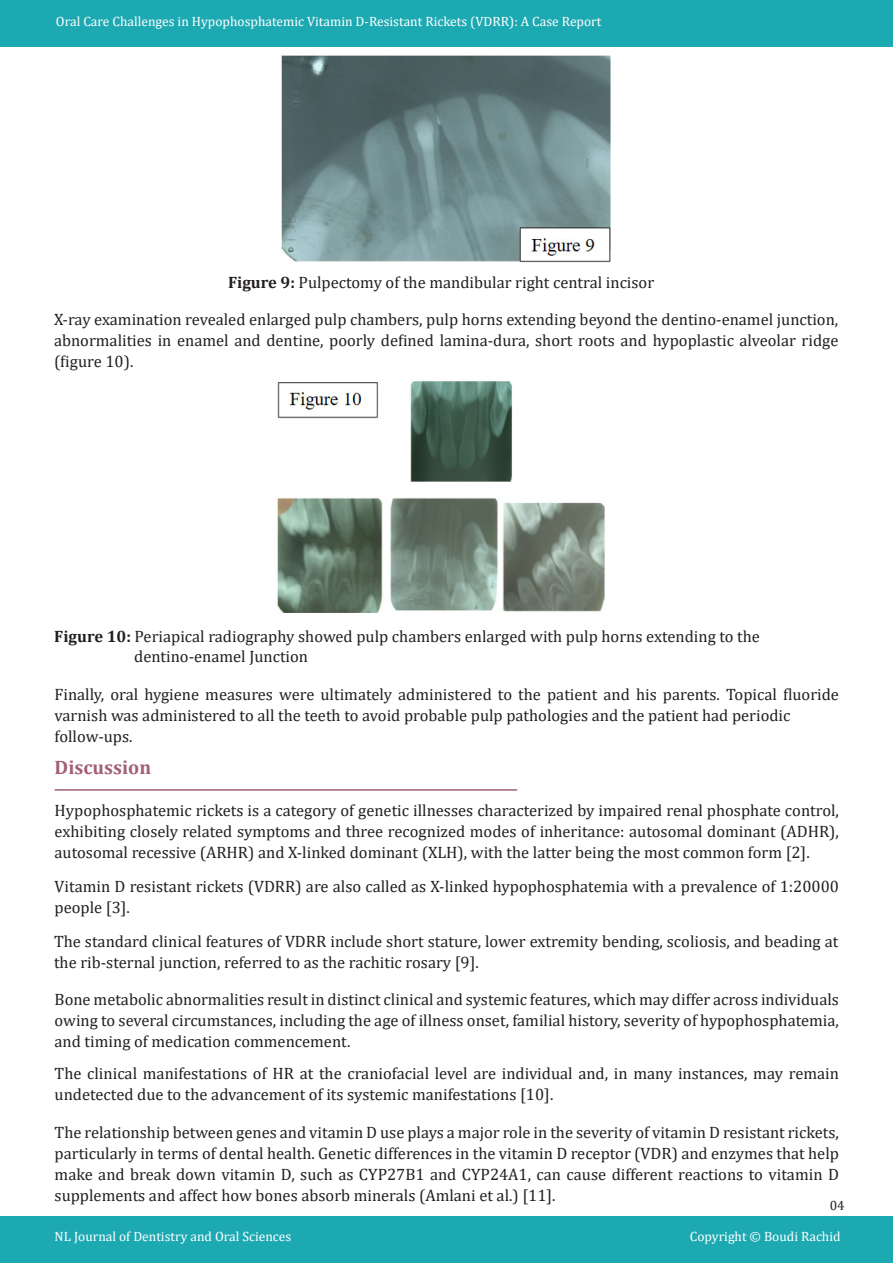
<style>
.page{position:relative;width:893px;height:1263px;background:#fff}
.page>*{position:absolute;margin:0;border:0;box-sizing:border-box;transform-origin:0 0}
.t1{font:700 19.5px "Cambria";color:#a25f78}
.t2{font:16.5px/21px "Cambria";color:#231f20;text-align:justify}
.t3{font:13.5px "Cambria";color:#fff}
.t4{font:13.5px "Cambria";color:#231f20}
.s1{font-weight:700}
</style>
<div class="page">
<div style="left:0;top:0;width:893px;height:47px;background:#1da9b2"></div>
<div style="left:0;top:1216px;width:893px;height:47px;background:#1da9b2"></div>
<hr style="left:55px;top:789px;width:462px;height:2px;background:#a25f78">
<img style="left:282px;top:55px;width:329px;height:208px">
<img style="left:277px;top:381px;width:328px;height:232px">
<p class="t3" style="left:56px;top:14px;width:547px">Oral Care Challenges in Hypophosphatemic Vitamin D-Resistant Rickets (VDRR): A Case Report</p>
<p class="t2" style="left:228px;top:272px;width:428px"><span class="s1">Figure 9:</span> Pulpectomy of the mandibular right central incisor</p>
<p class="t2" style="left:54px;top:309px;width:786px">X-ray examination revealed enlarged pulp chambers, pulp horns extending beyond the dentino-enamel junction, abnormalities in enamel and dentine, poorly defined lamina-dura, short roots and hypoplastic alveolar ridge (figure 10).</p>
<p class="t2" style="left:54px;top:626px;width:707px"><span class="s1">Figure 10:</span> Periapical radiography showed pulp chambers enlarged with pulp horns extending to the</p>
<p class="t2" style="left:134px;top:646px;width:176px">dentino-enamel Junction</p>
<p class="t2" style="left:55px;top:683px;width:786px">Finally, oral hygiene measures were ultimately administered to the patient and his parents. Topical fluoride varnish was administered to all the teeth to avoid probable pulp pathologies and the patient had periodic</p>
<p class="t2" style="left:55px;top:725px;width:79px">follow-ups.</p>
<p class="t1" style="left:55px;top:754px;width:98px">Discussion</p>
<p class="t2" style="left:55px;top:800px;width:786px">Hypophosphatemic rickets is a category of genetic illnesses characterized by impaired renal phosphate control, exhibiting closely related symptoms and three recognized modes of inheritance: autosomal dominant (ADHR), autosomal recessive (ARHR) and X-linked dominant (XLH), with the latter being the most common form [2].</p>
<p class="t2" style="left:55px;top:876px;width:786px">Vitamin D resistant rickets (VDRR) are also called as X-linked hypophosphatemia with a prevalence of 1:20000 people [3].</p>
<p class="t2" style="left:54px;top:930px;width:786px">The standard clinical features of VDRR include short stature, lower extremity bending, scoliosis, and beading at the rib-sternal junction, referred to as the rachitic rosary [9].</p>
<p class="t2" style="left:55px;top:989px;width:786px">Bone metabolic abnormalities result in distinct clinical and systemic features, which may differ across individuals owing to several circumstances, including the age of illness onset, familial history, severity of hypophosphatemia, and timing of medication commencement.</p>
<p class="t2" style="left:55px;top:1063px;width:786px">The clinical manifestations of HR at the craniofacial level are individual and, in many instances, may remain undetected due to the advancement of its systemic manifestations [10].</p>
<p class="t2" style="left:55px;top:1121px;width:786px">The relationship between genes and vitamin D use plays a major role in the severity of vitamin D resistant rickets, particularly in terms of dental health. Genetic differences in the vitamin D receptor (VDR) and enzymes that help make and break down vitamin D, such as CYP27B1 and CYP24A1, can cause different reactions to vitamin D supplements and affect how bones absorb minerals (Amlani et al.) [11].</p>
<p class="t4" style="left:830px;top:1197px;width:16px">04</p>
<p class="t3" style="left:55px;top:1228px;width:238px">NL Journal of Dentistry and Oral Sciences</p>
<p class="t3" style="left:690px;top:1229px;width:152px">Copyright © Boudi Rachid</p>
</div>
